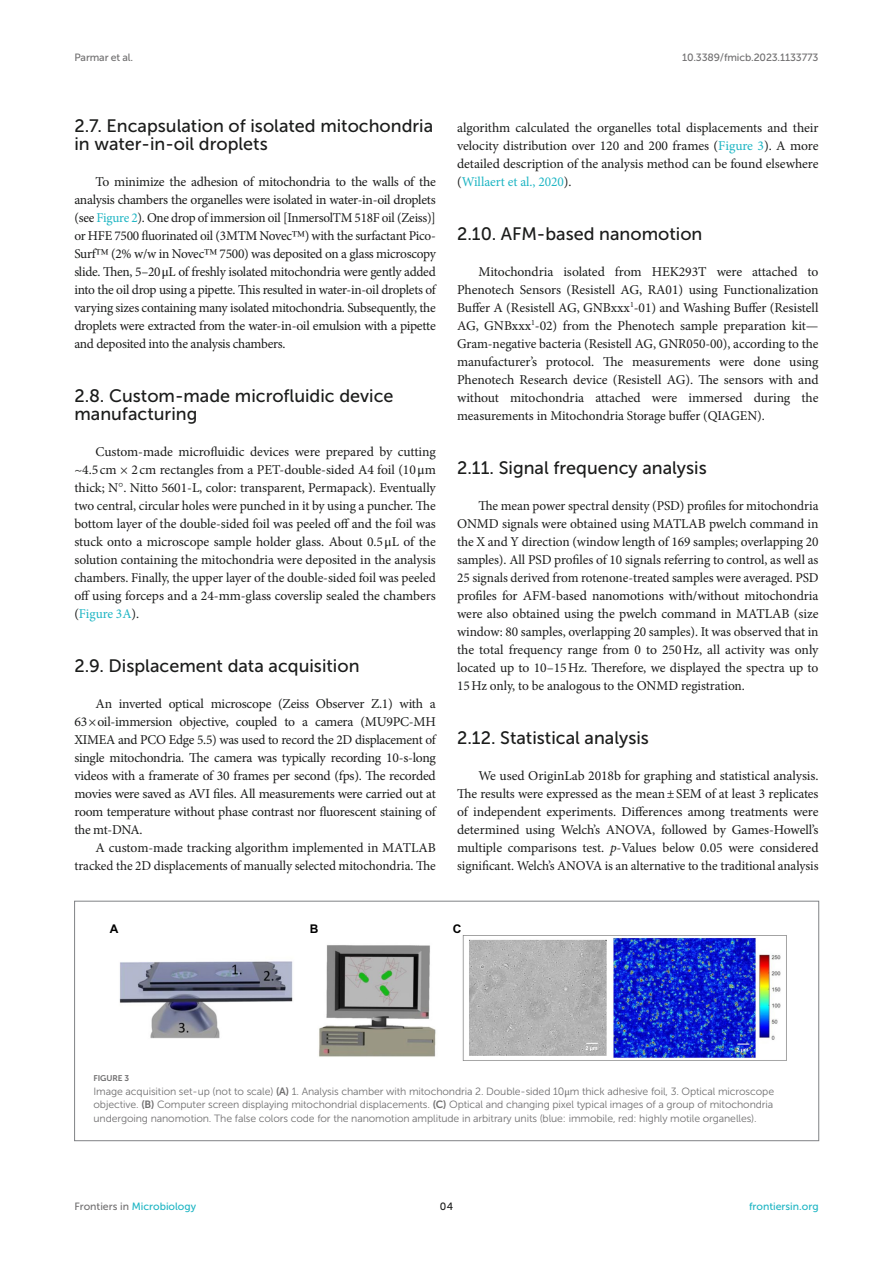
<style>
.page{position:relative;width:893px;height:1263px;background:#fff}
.page>*{position:absolute;margin:0;border:0;box-sizing:border-box;transform-origin:0 0}
.HEAD_2{font:18px/18px "Museo Sans 500";color:#1b1c1b}
.TEXT_FLUSH{font:13.5px/18px "Minion Pro";letter-spacing:-.01em;color:#1b1c1b;text-align:justify}
.TEXT{font:13.5px/18px "Minion Pro";letter-spacing:-.005em;color:#1b1c1b;text-align:right}
.t1{font:700 12px "Arial";color:#000}
.FIG_LEG{font:10.5px/13.5px "Museo Sans 300";letter-spacing:-.01em;color:#706f70;text-align:justify}
.t2{font:10.5px "Museo Sans 500";color:#1db5c3}
.t3{font:10.5px "Museo Sans 500";letter-spacing:-.015em;color:#706f70}
.t4{font:10.5px "Museo Sans 500";color:#1b1c1b}
.FIG_HD{font:8.25px "Museo Sans 700";letter-spacing:-.01em;color:#706f70}
.s1{color:#1db5c3}
.s2{font-family:"STIX"}
.s3{font-family:"STIX General"}
.s4{font-style:italic}
.s5{font-family:"Museo Sans 700"}
.s6{color:#706f70}
</style>
<div class="page">
<img style="left:119px;top:935px;width:668px;height:126px">
<div style="left:74px;top:901px;width:745px;height:240px;border:1px solid #808285"></div>
<p class="t3" style="left:74px;top:51px;width:60px">Parmar et al.</p>
<p class="t3" style="left:682px;top:51px;width:138px">10.3389/fmicb.2023.1133773</p>
<p class="HEAD_2" style="left:74px;top:117px;width:360px">2.7. Encapsulation of isolated mitochondria in water-in-oil droplets</p>
<p class="TEXT_FLUSH" style="left:74px;top:173px;width:363px;text-indent:21px">To minimize the adhesion of mitochondria to the walls of the analysis chambers the organelles were isolated in water-in-oil droplets (see <span class="s1">Figure 2</span>). One drop of immersion oil [InmersolTM 518F oil (Zeiss)] or HFE 7500 fluorinated oil (3MTM Novec<span class="s2">™</span>) with the surfactant Pico-Surf<span class="s2">™</span> (2% w/w in Novec<span class="s2">™</span> 7500) was deposited on a glass microscopy slide. Then, 5–20<span class="s3">μ</span>L of freshly isolated mitochondria were gently added into the oil drop using a pipette. This resulted in water-in-oil droplets of varying sizes containing many isolated mitochondria. Subsequently, the droplets were extracted from the water-in-oil emulsion with a pipette and deposited into the analysis chambers.</p>
<p class="HEAD_2" style="left:74px;top:387px;width:321px">2.8. Custom-made microfluidic device manufacturing</p>
<p class="TEXT_FLUSH" style="left:74px;top:443px;width:363px;text-indent:21px">Custom-made microfluidic devices were prepared by cutting ~4.5cm × 2cm rectangles from a PET-double-sided A4 foil (10<span class="s3">μ</span>m thick; N<span class="s2">°</span>. Nitto 5601-L, color: transparent, Permapack). Eventually two central, circular holes were punched in it by using a puncher. The bottom layer of the double-sided foil was peeled off and the foil was stuck onto a microscope sample holder glass. About 0.5<span class="s3">μ</span>L of the solution containing the mitochondria were deposited in the analysis chambers. Finally, the upper layer of the double-sided foil was peeled off using forceps and a 24-mm-glass coverslip sealed the chambers (<span class="s1">Figure 3A</span>).</p>
<p class="HEAD_2" style="left:74px;top:657px;width:287px">2.9. Displacement data acquisition</p>
<p class="TEXT_FLUSH" style="left:74px;top:695px;width:363px;text-indent:21px">An inverted optical microscope (Zeiss Observer Z.1) with a 63×oil-immersion objective, coupled to a camera (MU9PC-MH XIMEA and PCO Edge 5.5) was used to record the 2D displacement of single mitochondria. The camera was typically recording 10-s-long videos with a framerate of 30 frames per second (fps). The recorded movies were saved as AVI files. All measurements were carried out at room temperature without phase contrast nor fluorescent staining of the mt-DNA.</p>
<p class="TEXT" style="left:74px;top:839px;width:363px">A custom-made tracking algorithm implemented in MATLAB tracked the 2D displacements of manually selected mitochondria. The</p>
<p class="TEXT" style="left:457px;top:119px;width:363px;text-align:justify">algorithm calculated the organelles total displacements and their velocity distribution over 120 and 200 frames (<span class="s1">Figure 3</span>). A more detailed description of the analysis method can be found elsewhere (<span class="s1">Willaert et al., 2020</span>).</p>
<p class="HEAD_2" style="left:457px;top:225px;width:247px">2.10. AFM-based nanomotion</p>
<p class="TEXT_FLUSH" style="left:457px;top:263px;width:363px;text-indent:21px">Mitochondria isolated from HEK293T were attached to Phenotech Sensors (Resistell AG, RA01) using Functionalization Buffer A (Resistell AG, GNBxxx<sup>1</sup>-01) and Washing Buffer (Resistell AG, GNBxxx<sup>1</sup>-02) from the Phenotech sample preparation kit— Gram-negative bacteria (Resistell AG, GNR050-00), according to the manufacturer’s protocol. The measurements were done using Phenotech Research device (Resistell AG). The sensors with and without mitochondria attached were immersed during the measurements in Mitochondria Storage buffer (QIAGEN).</p>
<p class="HEAD_2" style="left:457px;top:459px;width:251px">2.11. Signal frequency analysis</p>
<p class="TEXT_FLUSH" style="left:457px;top:497px;width:363px;text-indent:21px">The mean power spectral density (PSD) profiles for mitochondria ONMD signals were obtained using MATLAB pwelch command in the X and Y direction (window length of 169 samples; overlapping 20 samples). All PSD profiles of 10 signals referring to control, as well as 25 signals derived from rotenone-treated samples were averaged. PSD profiles for AFM-based nanomotions with/without mitochondria were also obtained using the pwelch command in MATLAB (size window: 80 samples, overlapping 20 samples). It was observed that in the total frequency range from 0 to 250Hz, all activity was only located up to 10–15Hz. Therefore, we displayed the spectra up to 15Hz only, to be analogous to the ONMD registration.</p>
<p class="HEAD_2" style="left:457px;top:729px;width:193px">2.12. Statistical analysis</p>
<p class="TEXT_FLUSH" style="left:457px;top:767px;width:363px;text-indent:21px">We used OriginLab 2018b for graphing and statistical analysis.<br>The results were expressed as the mean±SEM of at least 3 replicates of independent experiments. Differences among treatments were determined using Welch’s ANOVA, followed by Games-Howell’s multiple comparisons test. <span class="s4">p</span>-Values below 0.05 were considered significant. Welch’s ANOVA is an alternative to the traditional analysis</p>
<p class="t1" style="left:110px;top:920px;width:10px">A</p>
<p class="t1" style="left:310px;top:920px;width:10px">B</p>
<p class="t1" style="left:453px;top:920px;width:10px">C</p>
<p class="FIG_HD" style="left:94px;top:1074px;width:37px">FIGURE 3</p>
<p class="FIG_LEG" style="left:94px;top:1084px;width:682px">Image acquisition set-up (not to scale) <span class="s5">(A)</span> 1. Analysis chamber with mitochondria 2. Double-sided 10 <span class="s3">μ</span>m thick adhesive foil, 3. Optical microscope objective. <span class="s5">(B)</span> Computer screen displaying mitochondrial displacements. <span class="s5">(C)</span> Optical and changing pixel typical images of a group of mitochondria undergoing nanomotion. The false colors code for the nanomotion amplitude in arbitrary units (blue: immobile, red: highly motile organelles).</p>
<p class="t2" style="left:74px;top:1200px;width:123px"><span class="s6">Frontiers in</span> Microbiology</p>
<p class="t4" style="left:440px;top:1200px;width:15px">04</p>
<p class="t2" style="left:749px;top:1200px;width:71px">frontiersin.org</p>
</div>
